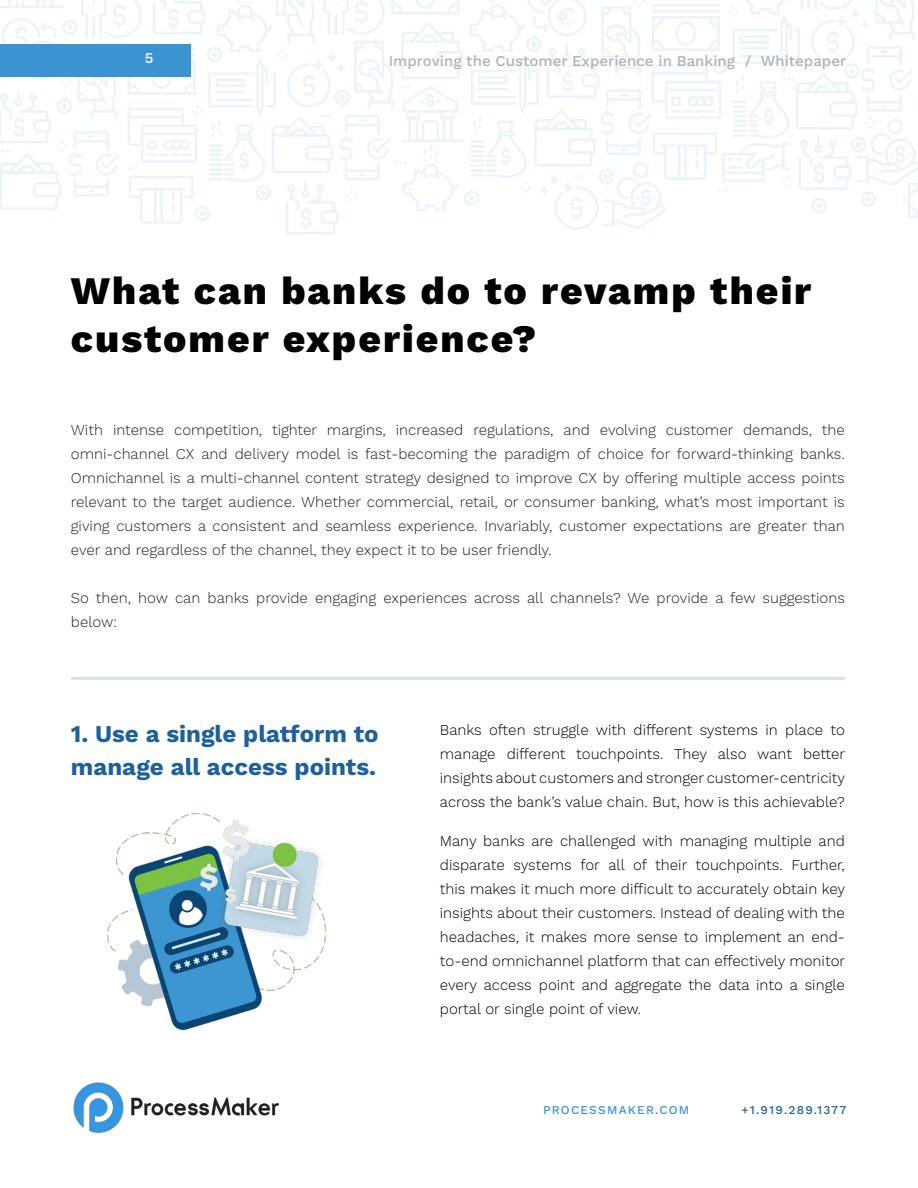
<style>
.page{position:relative;width:918px;height:1188px;background:#fff}
.page>*{position:absolute;margin:0;border:0;box-sizing:border-box;transform-origin:0 0}
.t1{font:800 39px/48px "Work Sans";letter-spacing:.05em;color:#000}
.t2{font:700 24px/33px "Work Sans";color:#1c609d}
.t3{font:300 15px/24px "Work Sans";color:#221f20;text-align:justify}
.t4{font:300 15px/24px "Work Sans";color:#000;text-align:justify}
.t5{font:500 15px "Work Sans";color:#b0b1b7}
.t6{font:500 15px "Work Sans";color:#fff}
.t7{font:500 12px "Work Sans";letter-spacing:.1em;color:#3b94d1}
.t8{font:500 12px "Work Sans";letter-spacing:.1em;color:#1c609d}
</style>
<div class="page">
<img style="left:0;top:0;width:918px;height:234px">
<div style="left:0;top:44px;width:191px;height:32px;background:#3b94d1"></div>
<img style="left:73px;top:1082px;width:207px;height:51px">
<hr style="left:71px;top:677px;width:774px;height:3px;background:#dbe0e3">
<img style="left:107px;top:813px;width:220px;height:218px">
<p class="t6" style="left:145px;top:49px;width:10px">5</p>
<p class="t5" style="left:389px;top:52px;width:459px">Improving the Customer Experience in Banking / Whitepaper</p>
<h1 class="t1" style="left:71px;top:268px;width:742px">What can banks do to revamp their customer experience?</h1>
<p class="t3" style="left:71px;top:418px;width:775px">With intense competition, tighter margins, increased regulations, and evolving customer demands, the omni-channel CX and delivery model is fast-becoming the paradigm of choice for forward-thinking banks.<br>Omnichannel is a multi-channel content strategy designed to improve CX by offering multiple access points relevant to the target audience. Whether commercial, retail, or consumer banking, what’s most important is giving customers a consistent and seamless experience. Invariably, customer expectations are greater than ever and regardless of the channel, they expect it to be user friendly.</p>
<p class="t3" style="left:71px;top:586px;width:776px">So then, how can banks provide engaging experiences across all channels? We provide a few suggestions below:</p>
<h2 class="t2" style="left:71px;top:718px;width:309px">1. Use a single platform to manage all access points.</h2>
<p class="t4" style="left:440px;top:719px;width:407px">Banks often struggle with different systems in place to manage different touchpoints. They also want better insights about customers and stronger customer-centricity across the bank’s value chain. But, how is this achievable?</p>
<p class="t4" style="left:440px;top:830px;width:407px">Many banks are challenged with managing multiple and disparate systems for all of their touchpoints. Further, this makes it much more difficult to accurately obtain key insights about their customers. Instead of dealing with the headaches, it makes more sense to implement an end&shy;to-end omnichannel platform that can effectively monitor every access point and aggregate the data into a single portal or single point of view.</p>
<p class="t7" style="left:543px;top:1103px;width:148px">PROCESSMAKER.COM</p>
<p class="t8" style="left:742px;top:1103px;width:106px">+1.919.289.1377</p>
</div>
